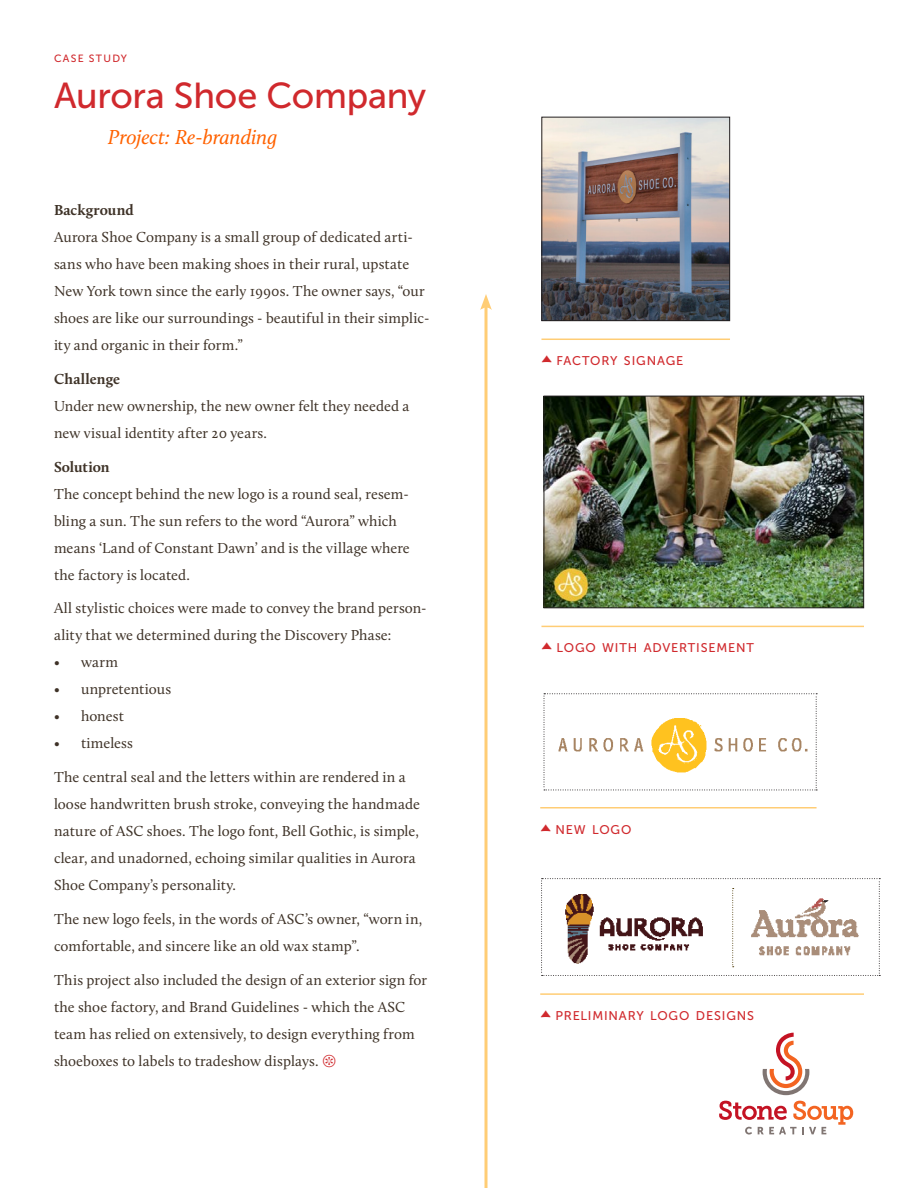
<style>
.page{position:relative;width:918px;height:1188px;background:#fff}
.page>*{position:absolute;margin:0;border:0;box-sizing:border-box;transform-origin:0 0}
.t1{font:36px "Museo Sans 500";letter-spacing:-.005em;color:#d0292d}
.t2{font:italic 21px "Calluna";letter-spacing:-.01em;color:#ff6200}
.t3{font:15px/27px "Calluna";letter-spacing:.005em;color:#3e3227}
.t4{font:700 15px "Calluna";color:#3e3227}
.t5{font:12.6px "Museo Sans 500";letter-spacing:.065em;color:#d0292d}
.t6{font:10.5px "Museo Sans 500";letter-spacing:.125em;color:#d0292d}
.s1{font-weight:700}
.s2{font-family:"Calluna";font-size:18px}
</style>
<div class="page">
<svg style="left:719px;top:1101px;width:134px;height:34px"></svg>
<svg style="left:763px;top:1033px;width:46px;height:62px"></svg>
<svg style="left:484px;top:310px;width:4px;height:878px"></svg>
<svg style="left:480px;top:294px;width:12px;height:16px"></svg>
<hr style="left:541px;top:339px;width:189px;height:1px;background:#ffcd75">
<hr style="left:541px;top:626px;width:323px;height:1px;background:#ffcd75">
<hr style="left:540px;top:807px;width:277px;height:1px;background:#ffcd75">
<hr style="left:540px;top:993px;width:324px;height:2px;background:#ffcd75">
<img style="left:543px;top:119px;width:185px;height:200px">
<div style="left:541px;top:117px;width:189px;height:204px;border:1px solid #231f20"></div>
<img style="left:546px;top:398px;width:316px;height:208px">
<div style="left:544px;top:396px;width:320px;height:212px;border:1px solid #231f20"></div>
<svg style="left:544px;top:693px;width:273px;height:98px"></svg>
<img style="left:558px;top:719px;width:251px;height:53px">
<svg style="left:541px;top:878px;width:339px;height:98px"></svg>
<p class="t6" style="left:54px;top:53px;width:75px">CASE STUDY</p>
<p class="t1" style="left:54px;top:76px;width:374px">Aurora Shoe Company</p>
<p class="t2" style="left:108px;top:124px;width:171px">Project: Re-branding</p>
<p class="t4" style="left:54px;top:201px;width:81px">Background</p>
<p class="t3" style="left:54px;top:224px;width:377px">Aurora Shoe Company is a small group of dedicated arti&shy;sans who have been making shoes in their rural, upstate New York town since the early 1990s. The owner says, “our shoes are like our surroundings - beautiful in their simplic&shy;ity and organic in their form.”</p>
<p class="t3" style="left:54px;top:365px;width:357px"><span class="s1">Challenge<br></span>Under new ownership, the new owner felt they needed a new visual identity after 20 years.</p>
<p class="t3" style="left:54px;top:453px;width:357px"><span class="s1">Solution<br></span>The concept behind the new logo is a round seal, resem&shy;bling a sun. The sun refers to the word “Aurora” which means ‘Land of Constant Dawn’ and is the village where the factory is located.</p>
<p class="t3" style="left:54px;top:595px;width:374px">All stylistic choices were made to convey the brand person&shy;ality that we determined during the Discovery Phase:</p>
<p class="t3" style="left:54px;top:649px;width:66px">• warm</p>
<p class="t3" style="left:54px;top:676px;width:119px">• unpretentious</p>
<p class="t3" style="left:54px;top:703px;width:71px">• honest</p>
<p class="t3" style="left:54px;top:730px;width:80px">• timeless</p>
<p class="t3" style="left:54px;top:764px;width:367px">The central seal and the letters within are rendered in a loose handwritten brush stroke, conveying the handmade nature of ASC shoes. The logo font, Bell Gothic, is simple, clear, and unadorned, echoing similar qualities in Aurora Shoe Company’s personality.</p>
<p class="t3" style="left:54px;top:905px;width:370px">The new logo feels, in the words of ASC’s owner, “worn in, comfortable, and sincere like an old wax stamp”.</p>
<p class="t3" style="left:54px;top:966px;width:375px">This project also included the design of an exterior sign for the shoe factory, and Brand Guidelines - which the ASC team has relied on extensively, to design everything from shoeboxes to labels to tradeshow displays.</p>
<p class="t5" style="left:541px;top:354px;width:144px"><span class="s2">▲</span> FACTORY SIGNAGE</p>
<p class="t5" style="left:541px;top:641px;width:214px"><span class="s2">▲</span> LOGO WITH ADVERTISEMENT</p>
<p class="t5" style="left:540px;top:822px;width:93px"><span class="s2">▲</span> NEW LOGO</p>
<p class="t5" style="left:540px;top:1009px;width:216px"><span class="s2">▲</span> PRELIMINARY LOGO DESIGNS</p>
</div>
